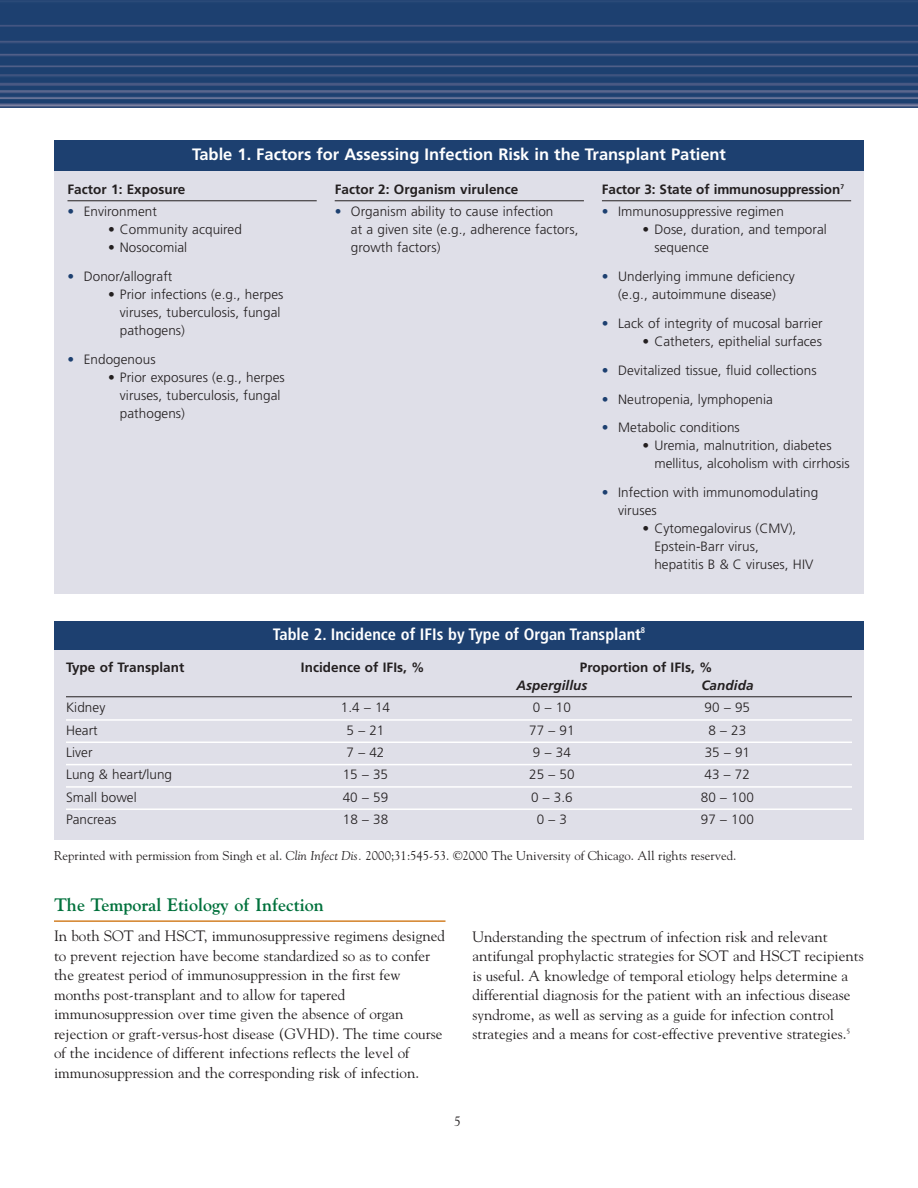
<style>
.page{position:relative;width:918px;height:1188px;background:#fff}
.page>*{position:absolute;margin:0;border:0;box-sizing:border-box;transform-origin:0 0}
.t1{font:700 18px "Goudy";color:#00713c}
.t2{font:700 16.5px "Frutiger";color:#fff}
.t3{font:700 condensed 16.5px "Frutiger";color:#fff}
.t4{font:15px/19.5px "Goudy";color:#231f20}
.t5{font:300 13.5px/18px "Frutiger";letter-spacing:.005em;color:#231f20}
.t6{font:700 13.5px "Frutiger";letter-spacing:.005em;color:#231f20}
.t7{font:italic 700 13.5px "Frutiger";letter-spacing:.005em;color:#231f20}
.t8{font:13.5px "Goudy";color:#231f20}
.t9{font:12.75px "Goudy";color:#231f20}
.s1{color:#1d4070}
.s2{font-style:italic}
</style>
<div class="page">
<hr style="left:54px;top:920px;width:392px;height:2px;background:#d38127">
<img style="left:14px;top:0;width:904px;height:108px">
<img style="left:0;top:0;width:14px;height:108px">
<div style="left:54px;top:164px;width:810px;height:430px;background:#dfdfe8"></div>
<div style="left:54px;top:141px;width:810px;height:30px;background:#1d4070"></div>
<div style="left:54px;top:650px;width:810px;height:189px;background:#dfdfe8"></div>
<hr style="left:66px;top:696px;width:786px;height:1px;background:#231f20">
<hr style="left:66px;top:719px;width:786px;height:2px;background:#fff">
<hr style="left:66px;top:742px;width:786px;height:1px;background:#fff">
<hr style="left:66px;top:764px;width:786px;height:1px;background:#fff">
<hr style="left:66px;top:786px;width:786px;height:2px;background:#fff">
<hr style="left:66px;top:808px;width:786px;height:2px;background:#fff">
<div style="left:54px;top:621px;width:810px;height:29px;background:#1d4070"></div>
<hr style="left:68px;top:200px;width:249px;height:1px;background:#231f20">
<hr style="left:335px;top:200px;width:249px;height:1px;background:#231f20">
<hr style="left:602px;top:200px;width:249px;height:1px;background:#231f20">
<p class="t2" style="left:192px;top:148px;width:535px">Table 1. Factors for Assessing Infection Risk in the Transplant Patient</p>
<p class="t6" style="left:68px;top:184px;width:119px">Factor 1: Exposure</p>
<p class="t5" style="left:68px;top:204px;width:91px"><span class="s1">•</span> Environment</p>
<p class="t5" style="left:108px;top:222px;width:135px">• Community acquired</p>
<p class="t5" style="left:108px;top:240px;width:81px">• Nosocomial</p>
<p class="t5" style="left:68px;top:269px;width:106px"><span class="s1">•</span> Donor/allograft</p>
<p class="t5" style="left:120px;top:287px;width:165px;text-indent:-12px">• Prior infections (e.g., herpes viruses, tuberculosis, fungal pathogens)</p>
<p class="t5" style="left:67px;top:351px;width:90px"><span class="s1">•</span> Endogenous</p>
<p class="t5" style="left:120px;top:369px;width:166px;text-indent:-12px">• Prior exposures (e.g., herpes viruses, tuberculosis, fungal pathogens)</p>
<p class="t6" style="left:335px;top:184px;width:185px">Factor 2: Organism virulence</p>
<p class="t5" style="left:351px;top:204px;width:229px;text-indent:-16px"><span class="s1">•</span> Organism ability to cause infection<br>at a given site (e.g., adherence factors, growth factors)</p>
<p class="t6" style="left:602px;top:184px;width:244px">Factor 3: State of immunosuppression<sup>7</sup></p>
<p class="t5" style="left:602px;top:204px;width:184px"><span class="s1">•</span> Immunosuppressive regimen</p>
<p class="t5" style="left:654px;top:222px;width:174px;text-indent:-12px">• Dose, duration, and temporal sequence</p>
<p class="t5" style="left:602px;top:269px;width:194px;text-align:center"><span class="s1">•</span> Underlying immune deficiency (e.g., autoimmune disease)</p>
<p class="t5" style="left:602px;top:315px;width:222px"><span class="s1">•</span> Lack of integrity of mucosal barrier</p>
<p class="t5" style="left:642px;top:333px;width:181px">• Catheters, epithelial surfaces</p>
<p class="t5" style="left:602px;top:362px;width:216px"><span class="s1">•</span> Devitalized tissue, fluid collections</p>
<p class="t5" style="left:602px;top:391px;width:172px"><span class="s1">•</span> Neutropenia, lymphopenia</p>
<p class="t5" style="left:602px;top:420px;width:139px"><span class="s1">•</span> Metabolic conditions</p>
<p class="t5" style="left:654px;top:438px;width:197px;text-indent:-12px">• Uremia, malnutrition, diabetes mellitus, alcoholism with cirrhosis</p>
<p class="t5" style="left:618px;top:485px;width:202px;text-indent:-16px"><span class="s1">•</span> Infection with immunomodulating viruses</p>
<p class="t5" style="left:654px;top:521px;width:160px;text-indent:-12px">• Cytomegalovirus (CMV),<br>Epstein-Barr virus,<br>hepatitis B &amp; C viruses, HIV</p>
<p class="t3" style="left:273px;top:627px;width:374px">Table 2. Incidence of IFIs by Type of Organ Transplant<sup>8</sup></p>
<p class="t6" style="left:66px;top:662px;width:120px">Type of Transplant</p>
<p class="t6" style="left:301px;top:662px;width:125px">Incidence of IFIs, %</p>
<p class="t6" style="left:580px;top:662px;width:134px">Proportion of IFIs, %</p>
<p class="t7" style="left:516px;top:680px;width:73px">Aspergillus</p>
<p class="t7" style="left:701px;top:680px;width:54px">Candida</p>
<p class="t5" style="left:66px;top:700px;width:41px">Kidney</p>
<p class="t5" style="left:341px;top:700px;width:51px">1.4 – 14</p>
<p class="t5" style="left:533px;top:700px;width:39px">0 – 10</p>
<p class="t5" style="left:705px;top:700px;width:47px">90 – 95</p>
<p class="t5" style="left:66px;top:722px;width:33px">Heart</p>
<p class="t5" style="left:347px;top:722px;width:39px">5 – 21</p>
<p class="t5" style="left:529px;top:722px;width:47px">77 – 91</p>
<p class="t5" style="left:708px;top:722px;width:39px">8 – 23</p>
<p class="t5" style="left:66px;top:744px;width:28px">Liver</p>
<p class="t5" style="left:347px;top:744px;width:39px">7 – 42</p>
<p class="t5" style="left:533px;top:744px;width:39px">9 – 34</p>
<p class="t5" style="left:705px;top:744px;width:47px">35 – 91</p>
<p class="t5" style="left:66px;top:767px;width:108px">Lung &amp; heart/lung</p>
<p class="t5" style="left:343px;top:767px;width:47px">15 – 35</p>
<p class="t5" style="left:529px;top:767px;width:47px">25 – 50</p>
<p class="t5" style="left:705px;top:767px;width:47px">43 – 72</p>
<p class="t5" style="left:66px;top:789px;width:72px">Small bowel</p>
<p class="t5" style="left:343px;top:789px;width:47px">40 – 59</p>
<p class="t5" style="left:531px;top:789px;width:43px">0 – 3.6</p>
<p class="t5" style="left:701px;top:789px;width:55px">80 – 100</p>
<p class="t5" style="left:66px;top:811px;width:52px">Pancreas</p>
<p class="t5" style="left:343px;top:811px;width:47px">18 – 38</p>
<p class="t5" style="left:537px;top:811px;width:32px">0 – 3</p>
<p class="t5" style="left:701px;top:811px;width:55px">97 – 100</p>
<p class="t9" style="left:54px;top:848px;width:684px">Reprinted with permission from Singh et al. <span class="s2">Clin Infect Dis.</span> 2000;31:545-53. ©2000 The University of Chicago. All rights reserved.</p>
<h1 class="t1" style="left:54px;top:894px;width:271px">The Temporal Etiology of Infection</h1>
<p class="t4" style="left:54px;top:927px;width:392px">In both SOT and HSCT, immunosuppressive regimens designed to prevent rejection have become standardized so as to confer the greatest period of immunosuppression in the first few months post-transplant and to allow for tapered immunosuppression over time given the absence of organ rejection or graft-versus-host disease (GVHD). The time course of the incidence of different infections reflects the level of immunosuppression and the corresponding risk of infection.</p>
<p class="t4" style="left:472px;top:927px;width:393px">Understanding the spectrum of infection risk and relevant antifungal prophylactic strategies for SOT and HSCT recipients is useful. A knowledge of temporal etiology helps determine a differential diagnosis for the patient with an infectious disease syndrome, as well as serving as a guide for infection control strategies and a means for cost-effective preventive strategies.<sup>5</sup></p>
<p class="t8" style="left:454px;top:1114px;width:8px">5</p>
</div>
